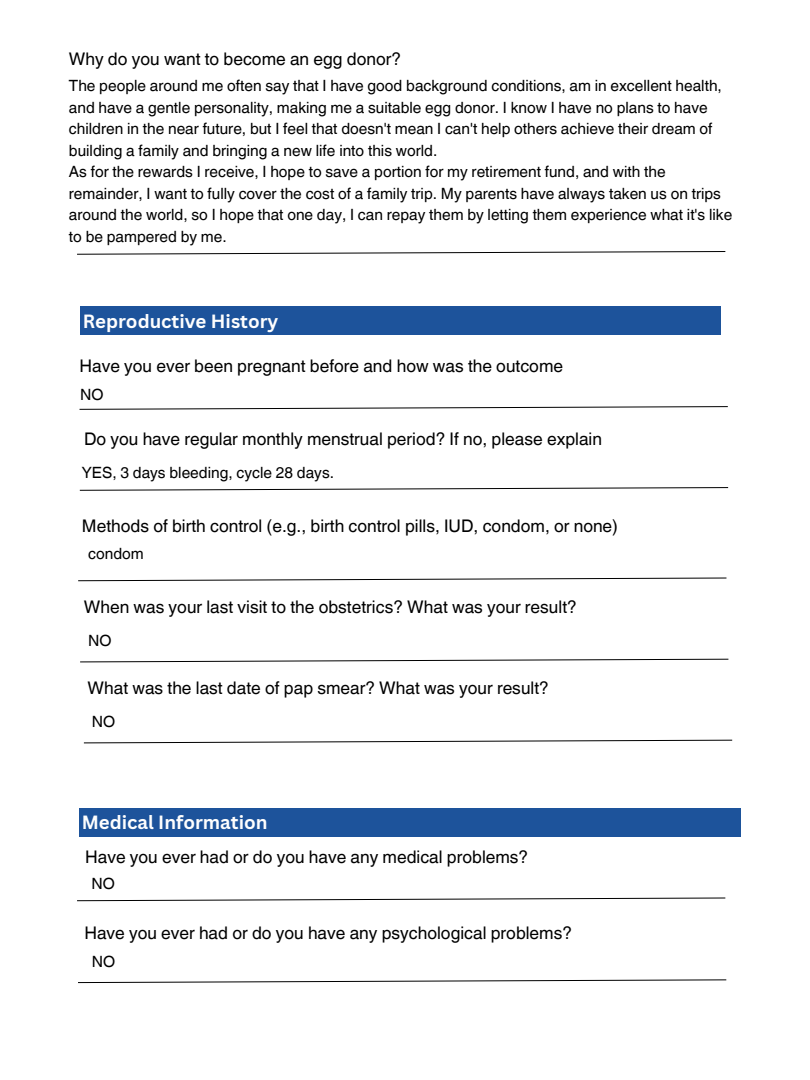
<style>
.page{position:relative;width:810px;height:1080px;background:#fff}
.page>*{position:absolute;margin:0;border:0;box-sizing:border-box;transform-origin:0 0}
.t1{font:700 18.62px "Canva Sans";color:#fefefe}
.t2{font:17.38px "Helvetica World";color:#000}
.t3{font:15.5px/21.6px "Helvetica World";color:#000}
</style>
<div class="page">
<div style="left:80px;top:306px;width:641px;height:29px;background:#1d539b"></div>
<svg style="left:79px;top:406px;width:649px;height:4px"></svg>
<svg style="left:79px;top:487px;width:650px;height:4px"></svg>
<svg style="left:77px;top:898px;width:649px;height:3px"></svg>
<svg style="left:78px;top:979px;width:649px;height:4px"></svg>
<div style="left:79px;top:808px;width:661px;height:28px;background:#1d539b"></div>
<svg style="left:78px;top:578px;width:649px;height:3px"></svg>
<svg style="left:80px;top:659px;width:649px;height:3px"></svg>
<svg style="left:83px;top:740px;width:650px;height:3px"></svg>
<svg style="left:77px;top:251px;width:649px;height:4px"></svg>
<p class="t2" style="left:69px;top:48px;width:334px">Why do you want to become an egg donor?</p>
<h2 class="t3" style="left:69px;top:75px;width:654px">The people around me often say that I have good background conditions, am in excellent health, and have a gentle personality, making me a suitable egg donor. I know I have no plans to have children in the near future, but I feel that doesn't mean I can't help others achieve their dream of building a family and bringing a new life into this world.</h2>
<h3 class="t3" style="left:69px;top:161px;width:665px">As for the rewards I receive, I hope to save a portion for my retirement fund, and with the remainder, I want to fully cover the cost of a family trip. My parents have always taken us on trips around the world, so I hope that one day, I can repay them by letting them experience what it's like to be pampered by me.</h3>
<h2 class="t1" style="left:83px;top:308px;width:197px">Reproductive History</h2>
<p class="t2" style="left:80px;top:356px;width:485px">Have you ever been pregnant before and how was the outcome</p>
<p class="t3" style="left:80px;top:384px;width:25px">NO</p>
<p class="t2" style="left:84px;top:429px;width:519px">Do you have regular monthly menstrual period? If no, please explain</p>
<p class="t3" style="left:82px;top:462px;width:254px">YES, 3 days bleeding, cycle 28 days.</p>
<p class="t2" style="left:82px;top:515px;width:538px">Methods of birth control (e.g., birth control pills, IUD, condom, or none)</p>
<h2 class="t3" style="left:88px;top:543px;width:57px">condom</h2>
<p class="t2" style="left:84px;top:596px;width:494px">When was your last visit to the obstetrics? What was your result?</p>
<p class="t3" style="left:88px;top:629px;width:25px">NO</p>
<h2 class="t2" style="left:88px;top:677px;width:463px">What was the last date of pap smear? What was your result?</h2>
<h3 class="t3" style="left:92px;top:710px;width:25px">NO</h3>
<p class="t1" style="left:82px;top:810px;width:187px">Medical Information</p>
<h1 class="t2" style="left:85px;top:846px;width:445px">Have you ever had or do you have any medical problems?</h1>
<h2 class="t3" style="left:92px;top:873px;width:25px">NO</h2>
<h3 class="t2" style="left:84px;top:923px;width:489px">Have you ever had or do you have any psychological problems?</h3>
<h2 class="t3" style="left:92px;top:951px;width:25px">NO</h2>
</div>
